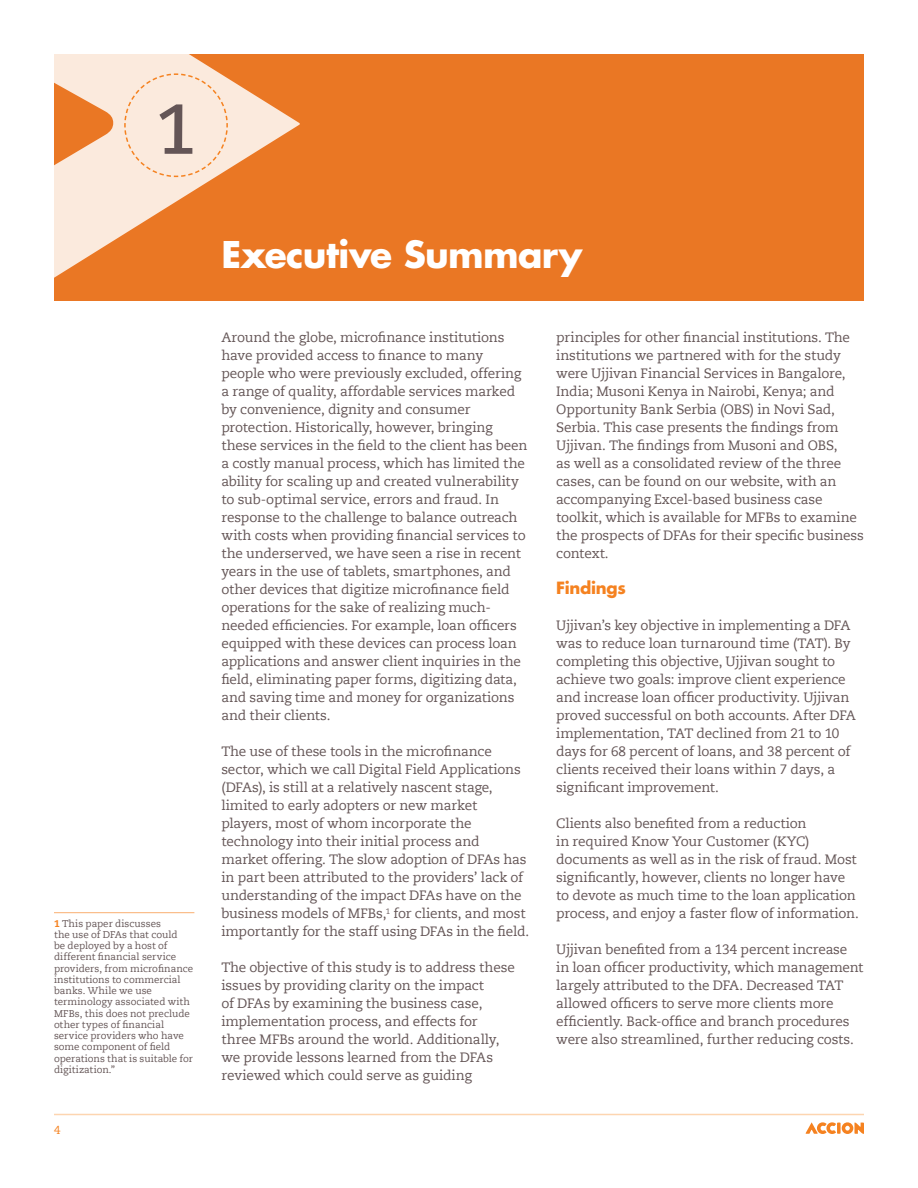
<style>
.page{position:relative;width:918px;height:1188px;background:#fff}
.page>*{position:absolute;margin:0;border:0;box-sizing:border-box;transform-origin:0 0}
.head_sec_num{font:700 70.5px "Caecilia Com 75";color:#645556}
.head_section{font:700 36px "Futura Com";letter-spacing:-.015em;color:#fff}
.head_A{font:700 16.5px "Futura Com";letter-spacing:-.015em;color:#f58220}
.text{font:13.5px/18px "Caecilia Com 55 Roman";letter-spacing:-.015em;color:#645556}
.t1{font:11.7px "Caecilia Com 55 Roman";color:#f58220}
.footnote_first{font:9.75px/11.2px "Caecilia Com 55 Roman";color:#645556}
.s1{font-family:"Caecilia Com 85";font-weight:800;color:#f58220}
</style>
<div class="page">
<div style="left:54px;top:54px;width:810px;height:246px;background:#ea7724"></div>
<hr style="left:54px;top:1114px;width:810px;height:1px;background:#fdd5b0">
<svg style="left:806px;top:1122px;width:30px;height:12px"></svg>
<svg style="left:837px;top:1123px;width:4px;height:11px"></svg>
<svg style="left:842px;top:1122px;width:22px;height:12px"></svg>
<svg style="left:54px;top:54px;width:246px;height:224px"></svg>
<div style="left:123px;top:73px;width:106px;height:105px;background:#fbeadd"></div>
<hr style="left:54px;top:912px;width:140px;height:1px;background:#faaf71">
<p class="head_sec_num" style="left:155px;top:81px;width:43px">1</p>
<p class="footnote_first" style="left:54px;top:917px;width:141px"><span class="s1">1</span> This paper discusses<br>the use of DFAs that could<br>be deployed by a host of different financial service providers, from microfinance institutions to commercial banks. While we use terminology associated with<br>MFBs, this does not preclude other types of financial service providers who have some component of field operations that is suitable for digitization.”</p>
<p class="t1" style="left:54px;top:1122px;width:8px">4</p>
<p class="head_section" style="left:221px;top:226px;width:362px">Executive Summary</p>
<p class="text" style="left:221px;top:328px;width:307px">Around the globe, microfinance institutions have provided access to finance to many people who were previously excluded, offering a range of quality, affordable services marked by convenience, dignity and consumer protection. Historically, however, bringing these services in the field to the client has been a costly manual process, which has limited the ability for scaling up and created vulnerability to sub-optimal service, errors and fraud. In response to the challenge to balance outreach with costs when providing financial services to the underserved, we have seen a rise in recent years in the use of tablets, smartphones, and other devices that digitize microfinance field operations for the sake of realizing much&shy;needed efficiencies. For example, loan officers equipped with these devices can process loan applications and answer client inquiries in the field, eliminating paper forms, digitizing data, and saving time and money for organizations and their clients.</p>
<p class="text" style="left:221px;top:742px;width:309px">The use of these tools in the microfinance sector, which we call Digital Field Applications (DFAs), is still at a relatively nascent stage, limited to early adopters or new market players, most of whom incorporate the technology into their initial process and market offering. The slow adoption of DFAs has in part been attributed to the providers’ lack of understanding of the impact DFAs have on the business models of MFBs,<sup>1</sup> for clients, and most importantly for the staff using DFAs in the field.</p>
<p class="text" style="left:221px;top:958px;width:295px">The objective of this study is to address these issues by providing clarity on the impact<br>of DFAs by examining the business case, implementation process, and effects for three MFBs around the world. Additionally, we provide lessons learned from the DFAs reviewed which could serve as guiding</p>
<p class="text" style="left:556px;top:328px;width:309px">principles for other financial institutions. The institutions we partnered with for the study were Ujjivan Financial Services in Bangalore, India; Musoni Kenya in Nairobi, Kenya; and Opportunity Bank Serbia (OBS) in Novi Sad, Serbia. This case presents the findings from Ujjivan. The findings from Musoni and OBS,<br>as well as a consolidated review of the three cases, can be found on our website, with an accompanying Excel-based business case toolkit, which is available for MFBs to examine the prospects of DFAs for their specific business context.</p>
<p class="head_A" style="left:556px;top:575px;width:71px">Findings</p>
<p class="text" style="left:556px;top:616px;width:301px">Ujjivan’s key objective in implementing a DFA was to reduce loan turnaround time (TAT). By completing this objective, Ujjivan sought to achieve two goals: improve client experience and increase loan officer productivity. Ujjivan proved successful on both accounts. After DFA implementation, TAT declined from 21 to 10 days for 68 percent of loans, and 38 percent of clients received their loans within 7 days, a significant improvement.</p>
<p class="text" style="left:556px;top:814px;width:304px">Clients also benefited from a reduction<br>in required Know Your Customer (KYC) documents as well as in the risk of fraud. Most significantly, however, clients no longer have to devote as much time to the loan application process, and enjoy a faster flow of information.</p>
<p class="text" style="left:556px;top:940px;width:309px">Ujjivan benefited from a 134 percent increase in loan officer productivity, which management largely attributed to the DFA. Decreased TAT allowed officers to serve more clients more efficiently. Back-office and branch procedures were also streamlined, further reducing costs.</p>
</div>
